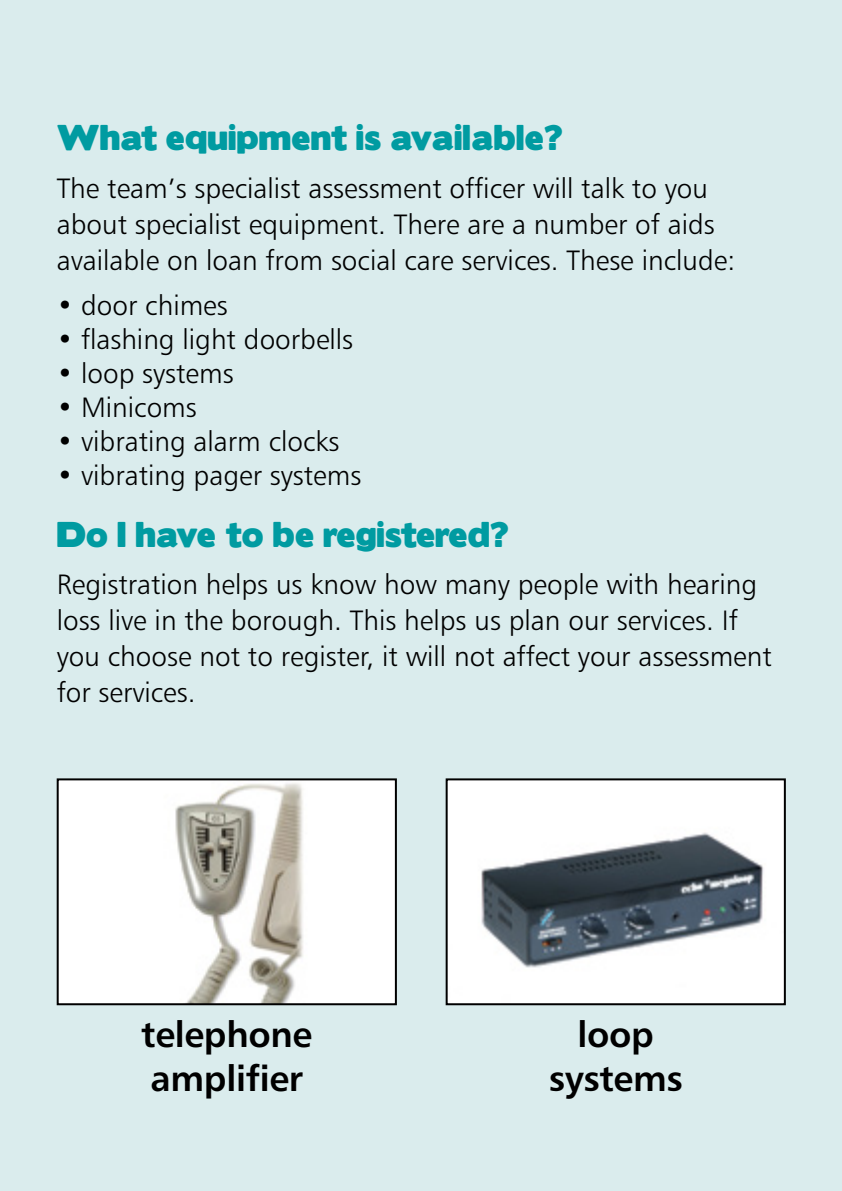
<style>
.page{position:relative;width:842px;height:1191px;background:#daeced}
.page>*{position:absolute;margin:0;border:0;box-sizing:border-box;transform-origin:0 0}
.t1{font:36px/44px "Humanist 777 BT Bold B";letter-spacing:-.01em;color:#000;text-align:center}
.t2{font:32px "Boris Black Bloxx";letter-spacing:.01em;color:#009ba1}
.t3{font:28px/36px "Humanist 777 BT Light B";color:#000}
</style>
<div class="page">
<img style="left:449px;top:781px;width:334px;height:221px">
<div style="left:446px;top:778px;width:340px;height:227px;border:2px solid #000"></div>
<div style="left:58px;top:779px;width:338px;height:225px;background:#fff"></div>
<img style="left:175px;top:783px;width:128px;height:219px">
<div style="left:57px;top:778px;width:340px;height:227px;border:2px solid #000"></div>
<p class="t2" style="left:57px;top:113px;width:508px">What equipment is available?</p>
<p class="t3" style="left:57px;top:169px;width:680px">The team’s specialist assessment officer will talk to you about specialist equipment. There are a number of aids available on loan from social care services. These include:</p>
<p class="t3" style="left:57px;top:287px;width:173px">• door chimes</p>
<p class="t3" style="left:57px;top:321px;width:298px">• flashing light doorbells</p>
<p class="t3" style="left:57px;top:355px;width:178px">• loop systems</p>
<p class="t3" style="left:57px;top:389px;width:142px">• Minicoms</p>
<p class="t3" style="left:57px;top:423px;width:284px">• vibrating alarm clocks</p>
<p class="t3" style="left:57px;top:457px;width:306px">• vibrating pager systems</p>
<p class="t2" style="left:57px;top:510px;width:454px">Do I have to be registered?</p>
<p class="t3" style="left:57px;top:565px;width:717px">Registration helps us know how many people with hearing loss live in the borough. This helps us plan our services. If you choose not to register, it will not affect your assessment for services.</p>
<p class="t1" style="left:141px;top:1011px;width:173px;text-align:left">telephone amplifier</p>
<p class="t1" style="left:549px;top:1011px;width:136px">loop systems</p>
</div>
